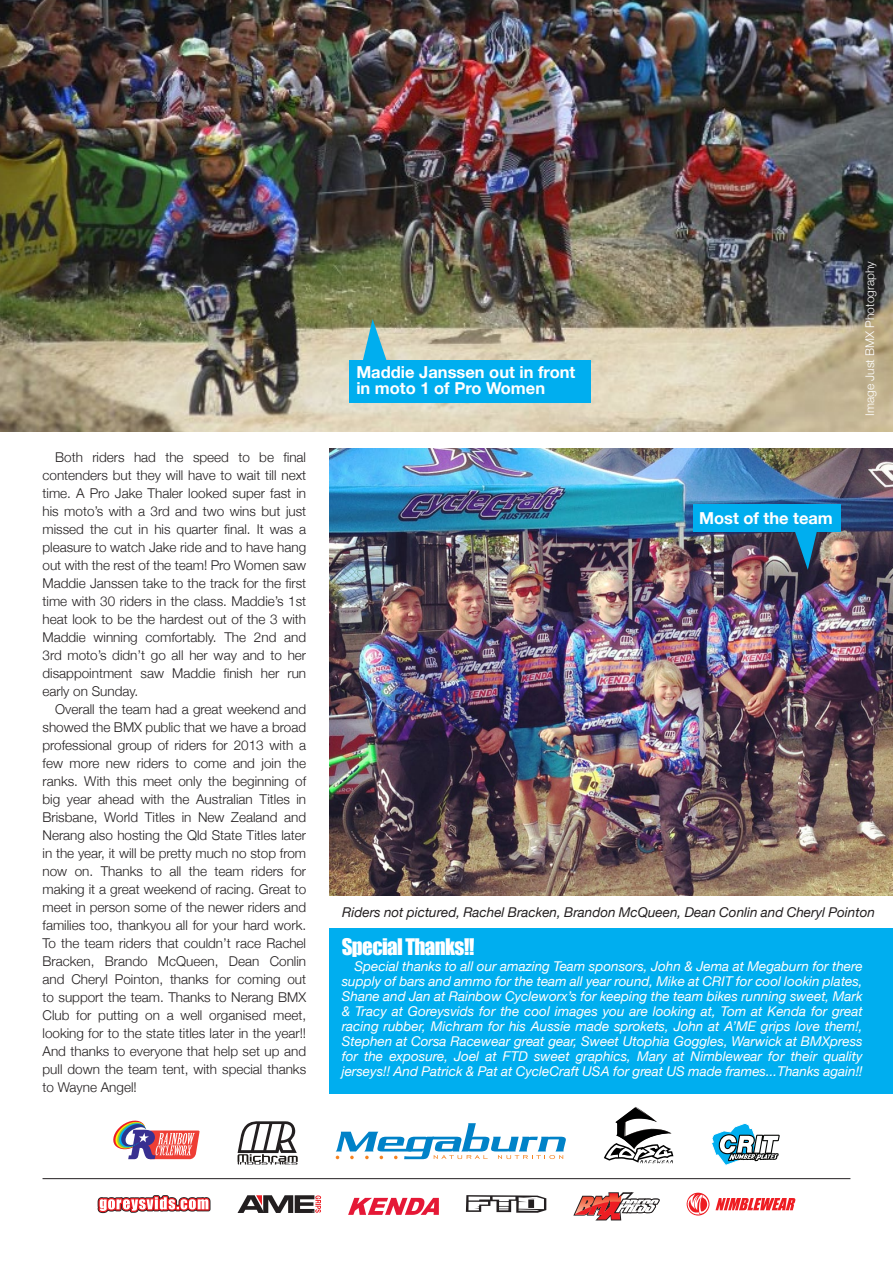
<style>
.page{position:relative;width:893px;height:1263px;background:#fff}
.page>*{position:absolute;margin:0;border:0;box-sizing:border-box;transform-origin:0 0}
.t1{font:21px "Impact";letter-spacing:-.03em;color:#fff}
.t2{font:700 16.5px/16.5px "Helvetica Neue";color:#fff}
.t3{font:300 13.5px/18px "Helvetica Neue";color:#231f20;text-align:justify}
.t4{font:italic 13.5px/15px "Helvetica Neue";color:#fff;text-align:justify}
.t5{font:italic 13.5px "Helvetica Neue";color:#231f20}
.t6{font:300 12px "Helvetica Neue";color:#fff}
</style>
<div class="page">
<div style="left:330px;top:928px;width:563px;height:166px;background:#00aeef"></div>
<img style="left:0;top:0;width:893px;height:432px">
<img style="left:330px;top:449px;width:563px;height:446px">
<div style="left:349px;top:361px;width:242px;height:42px;background:#00aeef"></div>
<svg style="left:361px;top:319px;width:26px;height:42px"></svg>
<div style="left:693px;top:504px;width:147px;height:28px;background:#00aeef"></div>
<svg style="left:794px;top:532px;width:25px;height:38px"></svg>
<svg style="left:336px;top:1123px;width:230px;height:36px"></svg>
<svg style="left:113px;top:1120px;width:87px;height:39px"></svg>
<svg style="left:238px;top:1121px;width:60px;height:43px"></svg>
<svg style="left:604px;top:1121px;width:69px;height:42px"></svg>
<img style="left:616px;top:1107px;width:55px;height:42px">
<img style="left:634px;top:1138px;width:15px;height:11px">
<img style="left:631px;top:1127px;width:40px;height:6px">
<img style="left:624px;top:1121px;width:4px;height:15px">
<img style="left:635px;top:1107px;width:22px;height:15px">
<svg style="left:712px;top:1123px;width:68px;height:42px"></svg>
<svg style="left:98px;top:1195px;width:112px;height:18px"></svg>
<svg style="left:238px;top:1195px;width:83px;height:18px"></svg>
<svg style="left:348px;top:1198px;width:91px;height:17px"></svg>
<svg style="left:715px;top:1198px;width:80px;height:12px"></svg>
<div style="left:687px;top:1193px;width:22px;height:22px;background:#ee1d23;border-radius:50%"></div>
<svg style="left:686px;top:1194px;width:23px;height:22px"></svg>
<svg style="left:466px;top:1195px;width:80px;height:18px"></svg>
<div style="left:528px;top:1199px;width:6px;height:9px;background:#231f20"></div>
<svg style="left:573px;top:1192px;width:87px;height:29px"></svg>
<hr style="left:43px;top:1178px;width:807px;height:1px;background:#231f20">
<p class="t3" style="left:43px;top:448px;width:265px;text-indent:13px">Both riders had the speed to be final contenders but they will have to wait till next time. A Pro Jake Thaler looked super fast in his moto’s with a 3rd and two wins but just missed the cut in his quarter final. It was a pleasure to watch Jake ride and to have hang out with the rest of the team! Pro Women saw Maddie Janssen take to the track for the first time with 30 riders in the class. Maddie’s 1st heat look to be the hardest out of the 3 with Maddie winning comfortably. The 2nd and 3rd moto’s didn’t go all her way and to her disappointment saw Maddie finish her run early on Sunday.</p>
<p class="t3" style="left:43px;top:699px;width:265px;text-indent:13px">Overall the team had a great weekend and showed the BMX public that we have a broad professional group of riders for 2013 with a few more new riders to come and join the ranks. With this meet only the beginning of big year ahead with the Australian Titles in Brisbane, World Titles in New Zealand and Nerang also hosting the Qld State Titles later in the year, it will be pretty much no stop from now on. Thanks to all the team riders for making it a great weekend of racing. Great to meet in person some of the newer riders and families too, thankyou all for your hard work.<br>To the team riders that couldn’t race Rachel Bracken, Brando McQueen, Dean Conlin and Cheryl Pointon, thanks for coming out to support the team. Thanks to Nerang BMX Club for putting on a well organised meet, looking for to the state titles later in the year!!<br>And thanks to everyone that help set up and pull down the team tent, with special thanks to Wayne Angel!</p>
<p class="t2" style="left:356px;top:363px;width:221px">Maddie Janssen out in front in moto 1 of Pro Women</p>
<p class="t6" style="left:863px;top:416px;width:156px;rotate:-90deg">Image Just BMX Photography</p>
<p class="t2" style="left:699px;top:510px;width:135px">Most of the team</p>
<p class="t5" style="left:342px;top:904px;width:534px">Riders not pictured, Rachel Bracken, Brandon McQueen, Dean Conlin and Cheryl Pointon</p>
<h1 class="t1" style="left:342px;top:930px;width:134px">Special Thanks!!</h1>
<p class="t4" style="left:342px;top:958px;width:522px;text-indent:13px">Special thanks to all our amazing Team sponsors, John &amp; Jema at Megaburn for there supply of bars and ammo for the team all year round, Mike at CRIT for cool lookin plates, Shane and Jan at Rainbow Cycleworx’s for keeping the team bikes running sweet, Mark &amp; Tracy at Goreysvids for the cool images you are looking at, Tom at Kenda for great racing rubber, Michram for his Aussie made sprokets, John at A’ME grips love them!, Stephen at Corsa Racewear great gear, Sweet Utophia Goggles, Warwick at BMXpress for the exposure, Joel at FTD sweet graphics, Mary at Nimblewear for their quality jerseys!! And Patrick &amp; Pat at CycleCraft USA for great US made frames...Thanks again!!</p>
</div>
